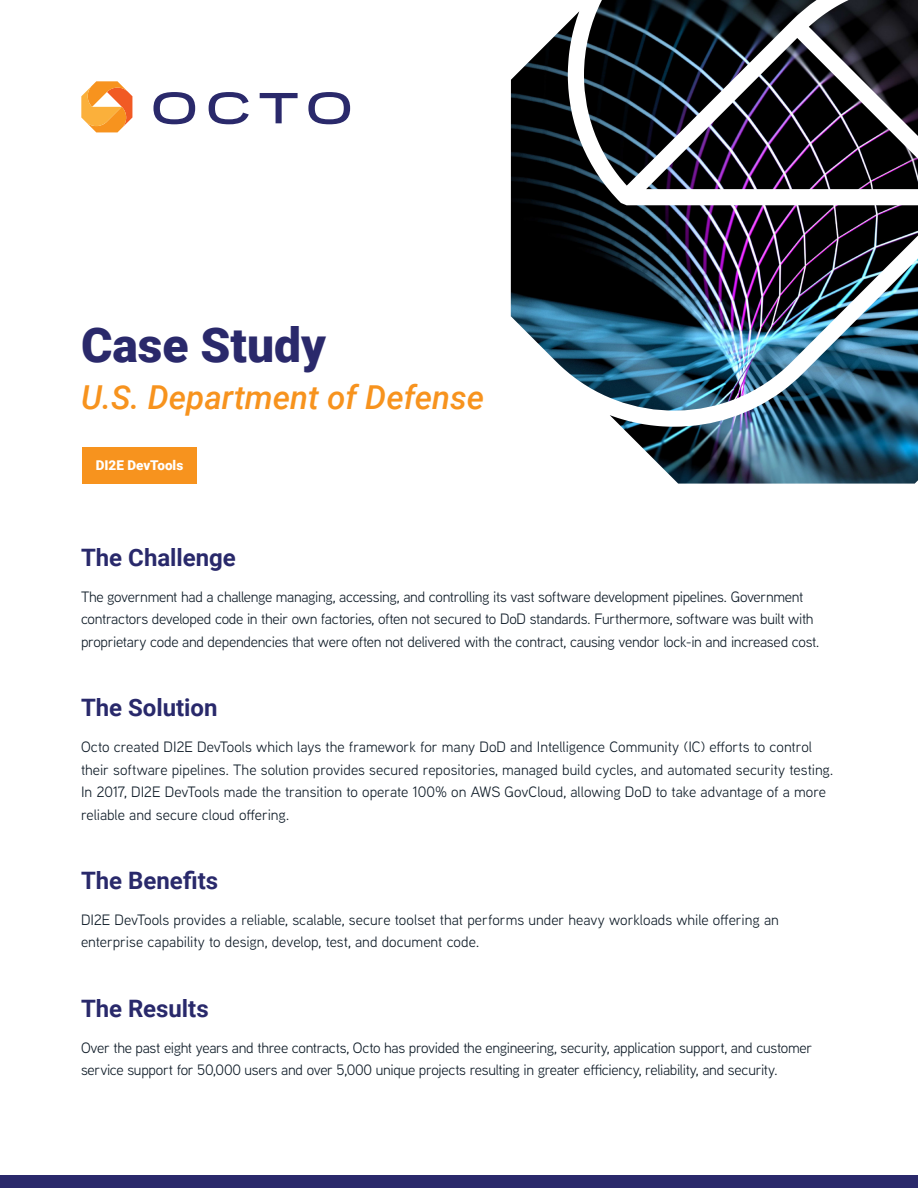
<style>
.page{position:relative;width:918px;height:1188px;background:#fff}
.page>*{position:absolute;margin:0;border:0;box-sizing:border-box;transform-origin:0 0}
.t1{font:900 48px "Roboto";color:#2a296b}
.Subtitle{font:italic 500 33px "Roboto";color:#f7931e}
.Header_2{font:700 24px "Roboto";color:#29296b}
.Body{font:15px/22.5px "Aaux Next";letter-spacing:-.015em;color:#0d1a26}
.t2{font:900 13.5px "Roboto";color:#fff}
</style>
<div class="page">
<svg style="left:153px;top:92px;width:42px;height:32px"></svg>
<svg style="left:209px;top:92px;width:40px;height:32px"></svg>
<svg style="left:260px;top:93px;width:38px;height:30px"></svg>
<svg style="left:308px;top:92px;width:42px;height:32px"></svg>
<svg style="left:81px;top:81px;width:51px;height:51px"></svg>
<div style="left:0;top:1175px;width:918px;height:13px;background:#2a296b"></div>
<img style="left:511px;top:0;width:407px;height:484px">
<div style="left:82px;top:447px;width:115px;height:37px;background:#f7931e"></div>
<p class="t1" style="left:81px;top:312px;width:247px">Case Study</p>
<p class="Subtitle" style="left:81px;top:374px;width:405px">U.S. Department of Defense</p>
<p class="t2" style="left:96px;top:456px;width:89px">DI2E DevTools</p>
<p class="Header_2" style="left:81px;top:540px;width:156px">The Challenge</p>
<p class="Body" style="left:81px;top:585px;width:740px">The government had a challenge managing, accessing, and controlling its vast software development pipelines. Government contractors developed code in their own factories, often not secured to DoD standards. Furthermore, software was built with proprietary code and dependencies that were often not delivered with the contract, causing vendor lock-in and increased cost.</p>
<p class="Header_2" style="left:81px;top:691px;width:138px">The Solution</p>
<p class="Body" style="left:81px;top:735px;width:754px">Octo created DI2E DevTools which lays the framework for many DoD and Intelligence Community (IC) efforts to control their software pipelines. The solution provides secured repositories, managed build cycles, and automated security testing.<br>In 2017, DI2E DevTools made the transition to operate 100% on AWS GovCloud, allowing DoD to take advantage of a more reliable and secure cloud offering.</p>
<p class="Header_2" style="left:81px;top:863px;width:139px">The Benefits</p>
<p class="Body" style="left:81px;top:908px;width:699px">DI2E DevTools provides a reliable, scalable, secure toolset that performs under heavy workloads while offering an enterprise capability to design, develop, test, and document code.</p>
<p class="Header_2" style="left:81px;top:991px;width:129px">The Results</p>
<p class="Body" style="left:81px;top:1036px;width:733px">Over the past eight years and three contracts, Octo has provided the engineering, security, application support, and customer service support for 50,000 users and over 5,000 unique projects resulting in greater efficiency, reliability, and security.</p>
</div>
